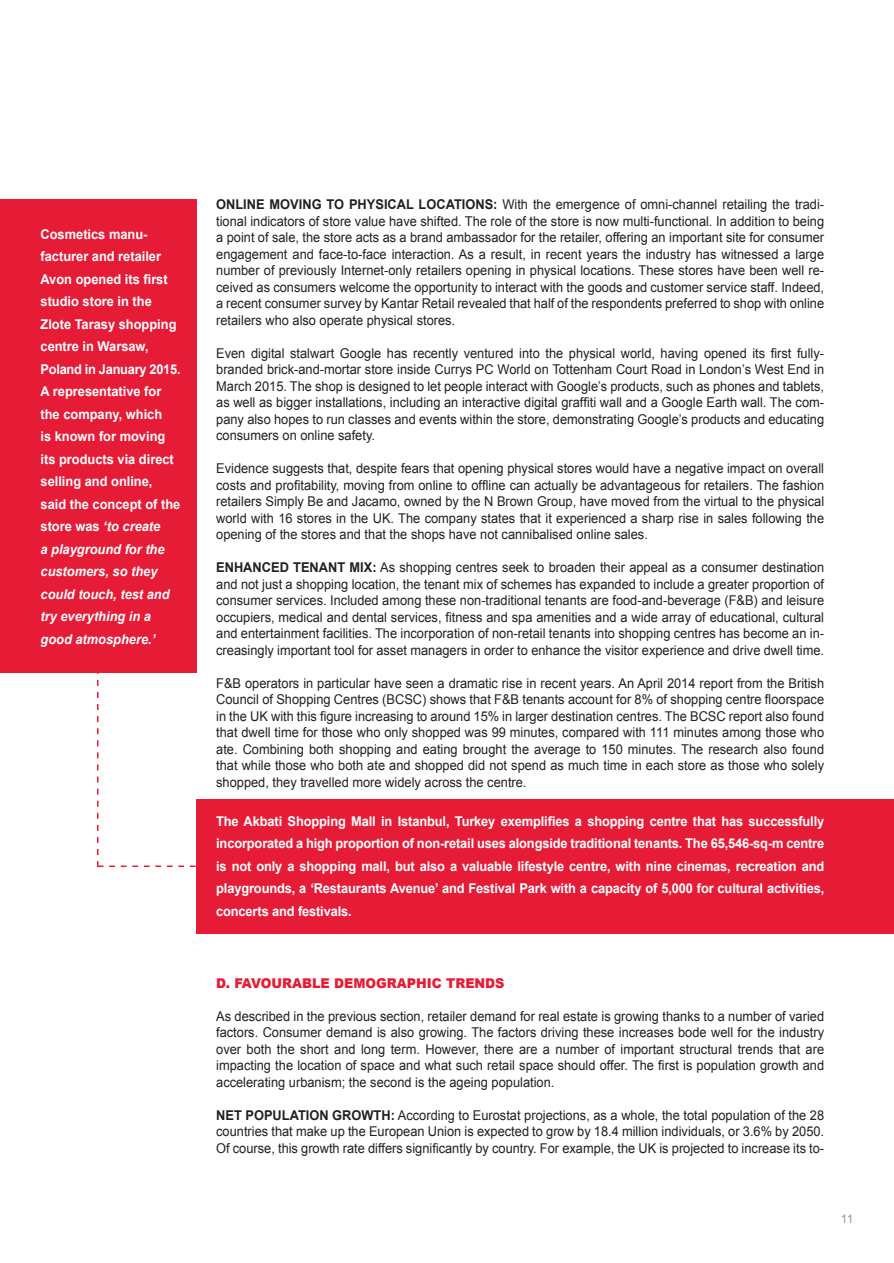
<style>
.page{position:relative;width:894px;height:1263px;background:#fff}
.page>*{position:absolute;margin:0;border:0;box-sizing:border-box;transform-origin:0 0}
.t1{font:13.5px/16.5px "Arial";color:#231f20;text-align:justify;scale:.95 1}
.t2{font:700 13.5px/22.5px "Arial";color:#fff;text-align:justify;scale:.95 1}
.t3{font:900 13.5px "Arial";color:#e61c37;scale:.95 1}
.t4{font:12px "Arial";color:#939598}
.s1{font-style:italic}
.s2{font-weight:700}
</style>
<div class="page">
<div style="left:196px;top:799px;width:697px;height:134px;background:#e61c37"></div>
<div style="left:0;top:199px;width:196px;height:473px;background:#e61c37"></div>
<svg style="left:97px;top:619px;width:100px;height:248px"></svg>
<p class="t2" style="left:40px;top:223px;width:149px;text-align:left">Cosmetics manu&shy;facturer and retailer<br>Avon opened its first studio store in the<br>Zlote Tarasy shopping centre in Warsaw,<br>Poland in January 2015.<br>A representative for the company, which<br>is known for moving its products via direct selling and online, said the concept of the store was <span class="s1">‘to create<br>a playground for the customers, so they could touch, test and try everything in a good atmosphere.’</span></p>
<p class="t1" style="left:216px;top:196px;width:641px"><span class="s2">ONLINE MOVING TO PHYSICAL LOCATIONS:</span> With the emergence of omni-channel retailing the tradi&shy;tional indicators of store value have shifted. The role of the store is now multi-functional. In addition to being a point of sale, the store acts as a brand ambassador for the retailer, offering an important site for consumer engagement and face-to-face interaction. As a result, in recent years the industry has witnessed a large number of previously Internet-only retailers opening in physical locations. These stores have been well re&shy;ceived as consumers welcome the opportunity to interact with the goods and customer service staff. Indeed, a recent consumer survey by Kantar Retail revealed that half of the respondents preferred to shop with online retailers who also operate physical stores.</p>
<p class="t1" style="left:216px;top:345px;width:641px">Even digital stalwart Google has recently ventured into the physical world, having opened its first fully&shy;branded brick-and-mortar store inside Currys PC World on Tottenham Court Road in London’s West End in March 2015. The shop is designed to let people interact with Google’s products, such as phones and tablets, as well as bigger installations, including an interactive digital graffiti wall and a Google Earth wall. The com&shy;pany also hopes to run classes and events within the store, demonstrating Google’s products and educating consumers on online safety.</p>
<p class="t1" style="left:216px;top:460px;width:641px">Evidence suggests that, despite fears that opening physical stores would have a negative impact on overall costs and profitability, moving from online to offline can actually be advantageous for retailers. The fashion retailers Simply Be and Jacamo, owned by the N Brown Group, have moved from the virtual to the physical world with 16 stores in the UK. The company states that it experienced a sharp rise in sales following the opening of the stores and that the shops have not cannibalised online sales.</p>
<p class="t1" style="left:216px;top:559px;width:641px"><span class="s2">ENHANCED TENANT MIX:</span> As shopping centres seek to broaden their appeal as a consumer destination and not just a shopping location, the tenant mix of schemes has expanded to include a greater proportion of consumer services. Included among these non-traditional tenants are food-and-beverage (F&amp;B) and leisure occupiers, medical and dental services, fitness and spa amenities and a wide array of educational, cultural and entertainment facilities. The incorporation of non-retail tenants into shopping centres has become an in&shy;creasingly important tool for asset managers in order to enhance the visitor experience and drive dwell time.</p>
<p class="t1" style="left:216px;top:675px;width:641px">F&amp;B operators in particular have seen a dramatic rise in recent years. An April 2014 report from the British Council of Shopping Centres (BCSC) shows that F&amp;B tenants account for 8% of shopping centre floorspace in the UK with this figure increasing to around 15% in larger destination centres. The BCSC report also found that dwell time for those who only shopped was 99 minutes, compared with 111 minutes among those who ate. Combining both shopping and eating brought the average to 150 minutes. The research also found that while those who both ate and shopped did not spend as much time in each store as those who solely shopped, they travelled more widely across the centre.</p>
<p class="t2" style="left:216px;top:810px;width:641px">The Akbati Shopping Mall in Istanbul, Turkey exemplifies a shopping centre that has successfully incorporated a high proportion of non-retail uses alongside traditional tenants. The 65,546-sq-m centre is not only a shopping mall, but also a valuable lifestyle centre, with nine cinemas, recreation and playgrounds, a ‘Restaurants Avenue’ and Festival Park with a capacity of 5,000 for cultural activities, concerts and festivals.</p>
<p class="t3" style="left:216px;top:973px;width:305px">D. FAVOURABLE DEMOGRAPHIC TRENDS</p>
<p class="t1" style="left:216px;top:1008px;width:641px">As described in the previous section, retailer demand for real estate is growing thanks to a number of varied factors. Consumer demand is also growing. The factors driving these increases bode well for the industry over both the short and long term. However, there are a number of important structural trends that are impacting the location of space and what such retail space should offer. The first is population growth and accelerating urbanism; the second is the ageing population.</p>
<p class="t1" style="left:216px;top:1107px;width:641px"><span class="s2">NET POPULATION GROWTH:</span> According to Eurostat projections, as a whole, the total population of the 28 countries that make up the European Union is expected to grow by 18.4 million individuals, or 3.6% by 2050.<br>Of course, this growth rate differs significantly by country. For example, the UK is projected to increase its to-</p>
<p class="t4" style="left:840px;top:1210px;width:14px">11</p>
</div>
